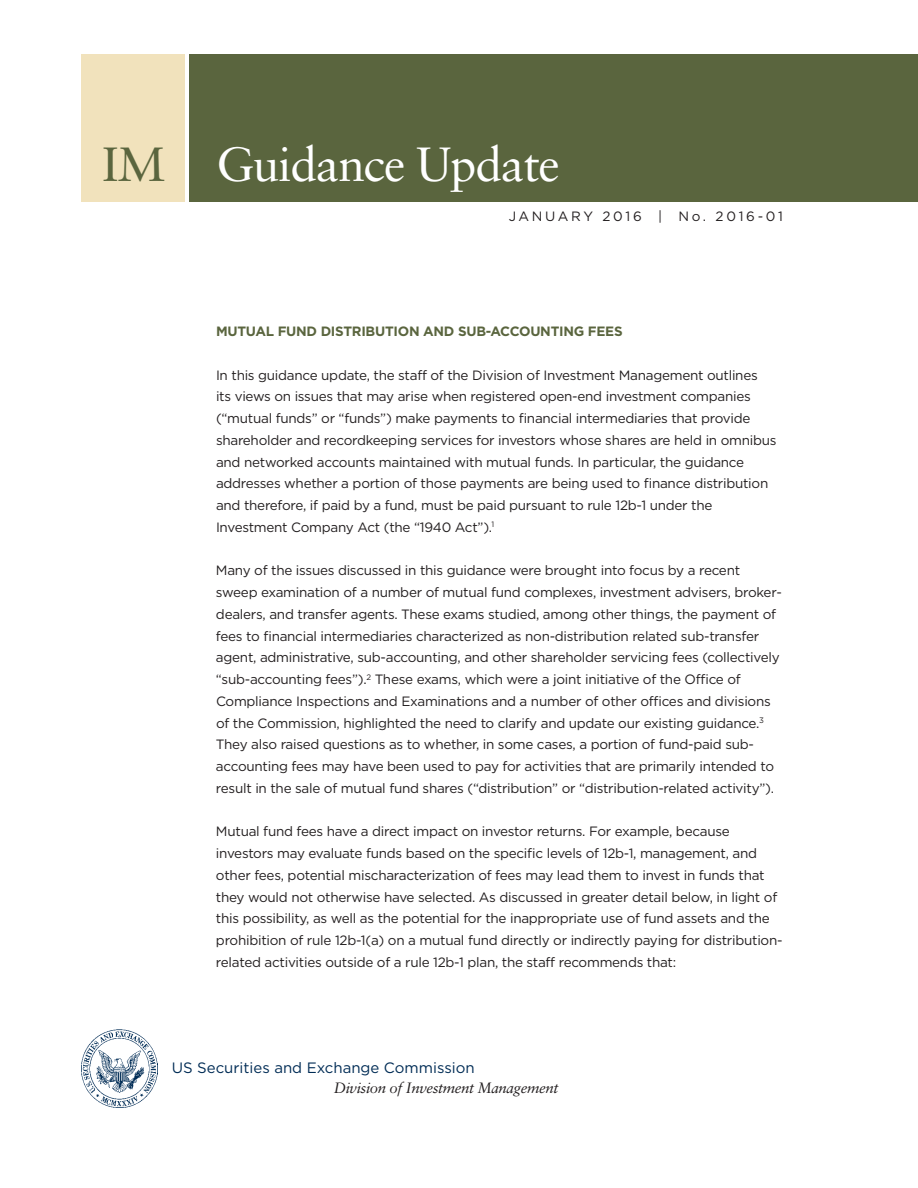
<style>
.page{position:relative;width:918px;height:1188px;background:#fff}
.page>*{position:absolute;margin:0;border:0;box-sizing:border-box;transform-origin:0 0}
.t1{font:48px "Sabon";letter-spacing:-.025em;color:#fff}
.t2{font:15px/19.5px "Gotham HTF";color:#002c55}
.t3{font:13.5px/21.8px "Gotham HTF";letter-spacing:-.02em;color:#231f20}
.t4{font:700 13.5px "Gotham HTF";letter-spacing:-.02em;color:#5a653e}
.t5{font:13.5px "Gotham HTF";letter-spacing:.2em;color:#231f20}
.s1{color:#5a653e}
.s2{font-family:"Sabon";font-style:italic;color:#231f20}
</style>
<div class="page">
<div style="left:81px;top:54px;width:104px;height:148px;background:#f1e2bc"></div>
<div style="left:189px;top:54px;width:729px;height:148px;background:#5a653e"></div>
<img style="left:81px;top:1030px;width:77px;height:77px">
<h1 class="t1" style="left:103px;top:135px;width:459px"><span class="s1">IM</span> Guidance Update</h1>
<p class="t5" style="left:509px;top:209px;width:276px">JANUARY 2016 | No. 2016-01</p>
<p class="t4" style="left:216px;top:324px;width:408px">MUTUAL FUND DISTRIBUTION AND SUB-ACCOUNTING FEES</p>
<p class="t3" style="left:216px;top:364px;width:562px">In this guidance update, the staff of the Division of Investment Management outlines<br>its views on issues that may arise when registered open-end investment companies (“mutual funds” or “funds”) make payments to financial intermediaries that provide shareholder and recordkeeping services for investors whose shares are held in omnibus and networked accounts maintained with mutual funds. In particular, the guidance addresses whether a portion of those payments are being used to finance distribution and therefore, if paid by a fund, must be paid pursuant to rule 12b-1 under the Investment Company Act (the “1940 Act”).<sup>1</sup></p>
<p class="t3" style="left:216px;top:560px;width:568px">Many of the issues discussed in this guidance were brought into focus by a recent sweep examination of a number of mutual fund complexes, investment advisers, broker&shy;dealers, and transfer agents. These exams studied, among other things, the payment of fees to financial intermediaries characterized as non-distribution related sub-transfer agent, administrative, sub-accounting, and other shareholder servicing fees (collectively “sub-accounting fees”).<sup>2</sup> These exams, which were a joint initiative of the Office of Compliance Inspections and Examinations and a number of other offices and divisions of the Commission, highlighted the need to clarify and update our existing guidance.<sup>3<br></sup>They also raised questions as to whether, in some cases, a portion of fund-paid sub&shy;accounting fees may have been used to pay for activities that are primarily intended to result in the sale of mutual fund shares (“distribution” or “distribution-related activity”).</p>
<p class="t3" style="left:216px;top:821px;width:568px">Mutual fund fees have a direct impact on investor returns. For example, because investors may evaluate funds based on the specific levels of 12b-1, management, and other fees, potential mischaracterization of fees may lead them to invest in funds that they would not otherwise have selected. As discussed in greater detail below, in light of this possibility, as well as the potential for the inappropriate use of fund assets and the prohibition of rule 12b-1(a) on a mutual fund directly or indirectly paying for distribution&shy;related activities outside of a rule 12b-1 plan, the staff recommends that:</p>
<p class="t2" style="left:334px;top:1058px;width:226px;text-indent:-162px">US Securities and Exchange Commission<br><span class="s2">Division of Investment Management</span></p>
</div>
